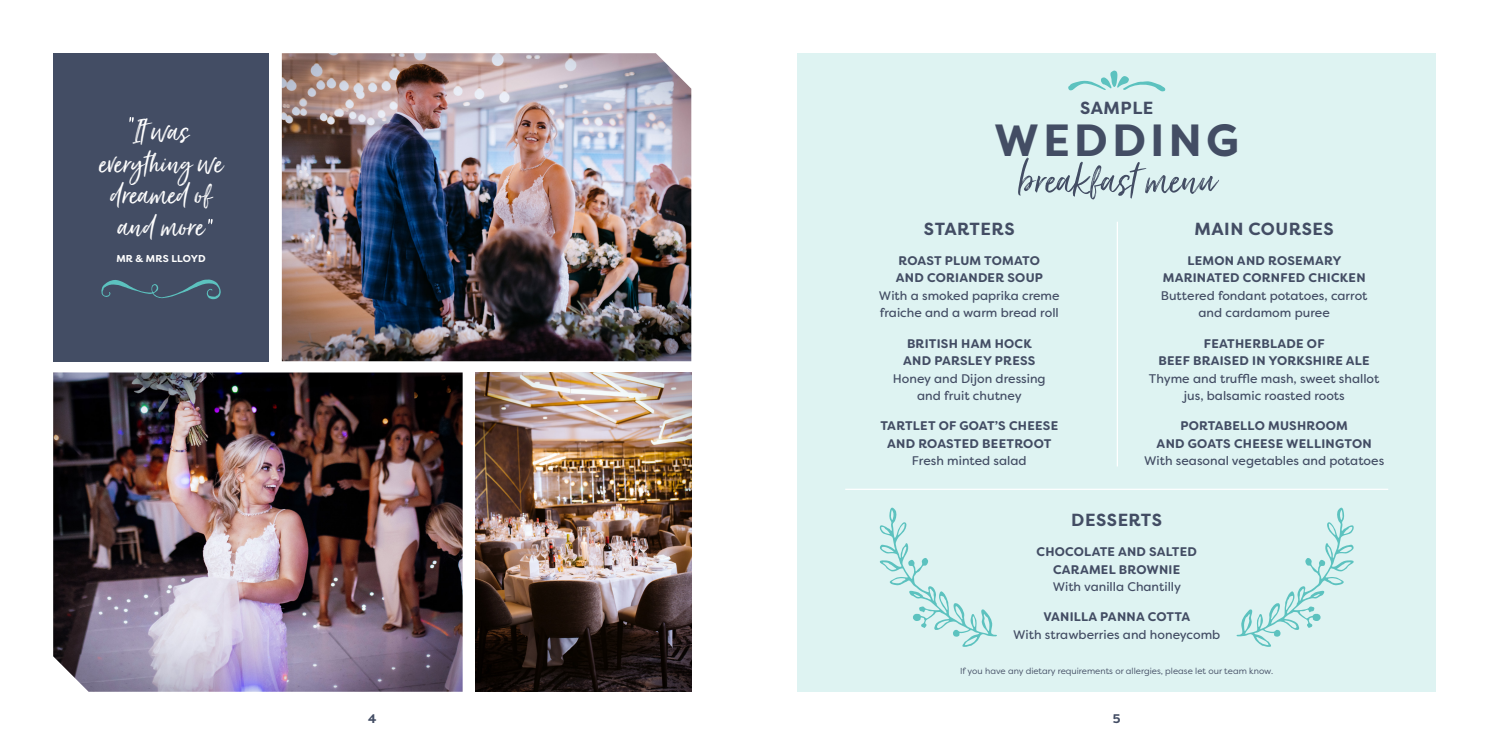
<style>
.page{position:relative;width:1489px;height:745px;background:#fff}
.page>*{position:absolute;margin:0;border:0;box-sizing:border-box;transform-origin:0 0}
.t1{font:52.5px "Just Lovely";color:#434d64}
.t2{font:700 45px "Filson Pro";letter-spacing:.09em;color:#434d64}
.t3{font:38.25px/31.5px "Just Lovely";color:#fff;text-align:center}
.t4{font:700 17.5px "Filson Pro";letter-spacing:.03em;color:#434d64}
.t5{font:12.5px/17.5px "Filson Soft";color:#434d64;text-align:center}
.t6{font:700 12.5px/17.5px "Filson Soft";letter-spacing:.02em;color:#434d64;text-align:center}
.t7{font:700 12.5px "Filson Pro";color:#434d64}
.t8{font:700 10px "Filson Soft";letter-spacing:.02em;color:#fff}
.t9{font:8.75px "Filson Soft";color:#434d64}
</style>
<div class="page">
<div style="left:53px;top:53px;width:216px;height:308px;background:#434d64"></div>
<img style="left:53px;top:372px;width:409px;height:319px">
<img style="left:475px;top:372px;width:216px;height:319px">
<img style="left:282px;top:53px;width:409px;height:308px">
<svg style="left:101px;top:279px;width:120px;height:20px"></svg>
<svg style="left:208px;top:218px;width:5px;height:6px"></svg>
<svg style="left:129px;top:117px;width:5px;height:5px"></svg>
<div style="left:797px;top:53px;width:638px;height:638px;background:#def3f2"></div>
<svg style="left:1236px;top:507px;width:118px;height:139px"></svg>
<svg style="left:879px;top:507px;width:118px;height:139px"></svg>
<hr style="left:1116px;top:221px;width:1px;height:245px;background:#fff">
<hr style="left:845px;top:488px;width:542px;height:1px;background:#fff">
<svg style="left:1068px;top:70px;width:97px;height:21px"></svg>
<h3 class="t3" style="left:99px;top:117px;width:125px">It was everything we dreamed of and more</h3>
<p class="t8" style="left:116px;top:252px;width:91px">MR &amp; MRS LLOYD</p>
<p class="t7" style="left:368px;top:710px;width:10px">4</p>
<h3 class="t4" style="left:1080px;top:96px;width:75px">SAMPLE</h3>
<h2 class="t2" style="left:994px;top:111px;width:247px">WEDDING</h2>
<h1 class="t1" style="left:1017px;top:147px;width:199px">breakfast menu</h1>
<h3 class="t4" style="left:923px;top:217px;width:92px">STARTERS</h3>
<p class="t6" style="left:895px;top:252px;width:149px;text-align:left">ROAST PLUM TOMATO<br>AND CORIANDER SOUP</p>
<p class="t5" style="left:879px;top:286px;width:182px;text-align:left">With a smoked paprika creme fraiche and a warm bread roll</p>
<p class="t6" style="left:903px;top:334px;width:134px">BRITISH HAM HOCK<br>AND PARSLEY PRESS</p>
<p class="t5" style="left:892px;top:369px;width:154px">Honey and Dijon dressing and fruit chutney</p>
<p class="t6" style="left:880px;top:417px;width:179px">TARTLET OF GOAT’S CHEESE<br>AND ROASTED BEETROOT</p>
<p class="t5" style="left:911px;top:451px;width:116px">Fresh minted salad</p>
<h3 class="t4" style="left:1194px;top:217px;width:141px">MAIN COURSES</h3>
<p class="t6" style="left:1162px;top:252px;width:204px">LEMON AND ROSEMARY<br>MARINATED CORNFED CHICKEN</p>
<p class="t5" style="left:1160px;top:286px;width:208px">Buttered fondant potatoes, carrot and cardamom puree</p>
<p class="t6" style="left:1158px;top:334px;width:213px">FEATHERBLADE OF<br>BEEF BRAISED IN YORKSHIRE ALE</p>
<p class="t5" style="left:1148px;top:369px;width:232px">Thyme and truffle mash, sweet shallot jus, balsamic roasted roots</p>
<p class="t6" style="left:1156px;top:417px;width:216px">PORTABELLO MUSHROOM<br>AND GOATS CHEESE WELLINGTON</p>
<p class="t5" style="left:1143px;top:451px;width:241px">With seasonal vegetables and potatoes</p>
<h3 class="t4" style="left:1071px;top:509px;width:92px">DESSERTS</h3>
<p class="t6" style="left:1036px;top:543px;width:162px">CHOCOLATE AND SALTED<br>CARAMEL BROWNIE</p>
<p class="t5" style="left:1052px;top:578px;width:130px">With vanilla Chantilly</p>
<p class="t6" style="left:1043px;top:608px;width:148px">VANILLA PANNA COTTA</p>
<p class="t5" style="left:1013px;top:625px;width:209px">With strawberries and honeycomb</p>
<p class="t9" style="left:960px;top:664px;width:314px">If you have any dietary requirements or allergies, please let our team know.</p>
<p class="t7" style="left:1112px;top:710px;width:9px">5</p>
</div>
